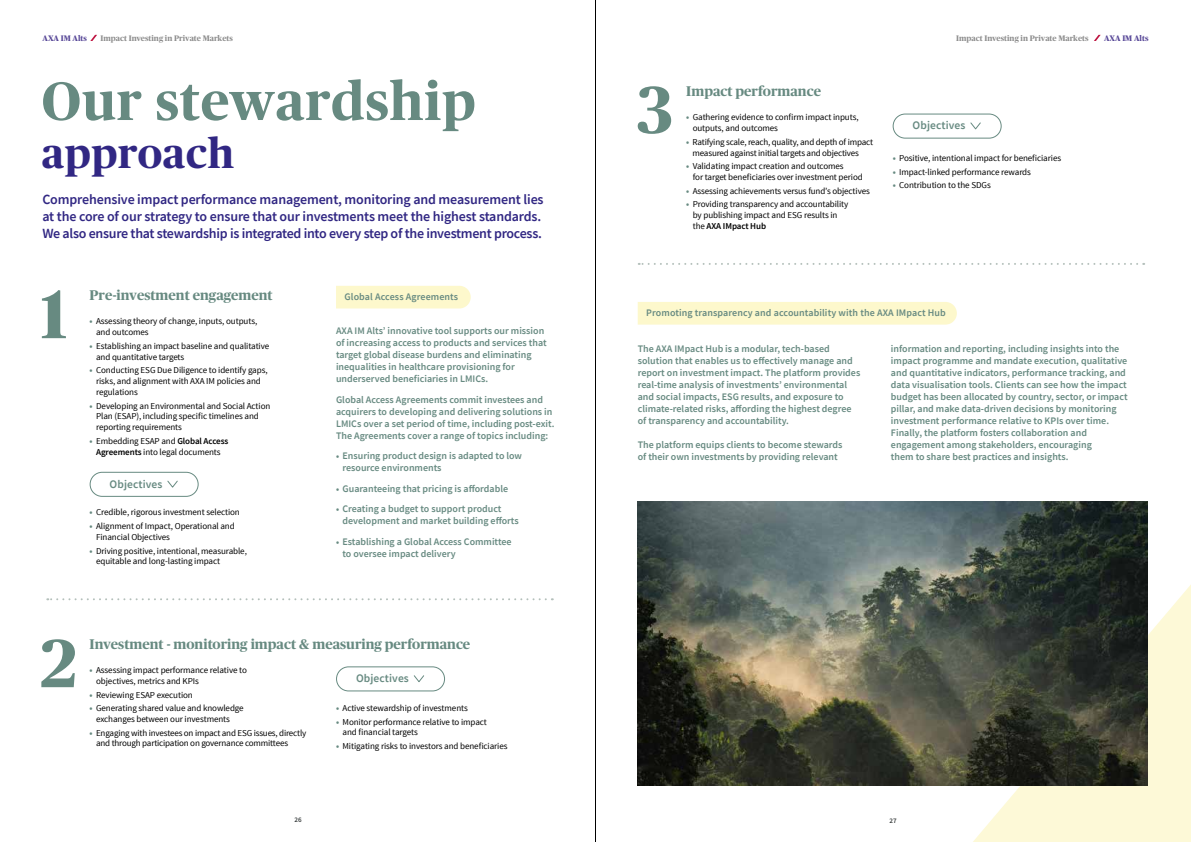
<style>
.page{position:relative;width:1191px;height:842px;background:#fff}
.page>*{position:absolute;margin:0;border:0;box-sizing:border-box;transform-origin:0 0}
.t1{font:700 54px "Publico Headline";letter-spacing:.02em;color:#678a81}
.t2{font:700 42px "Publico Headline";letter-spacing:.02em;color:#312783}
.t3{font:600 14px/16.8px "Source Sans Pro";letter-spacing:-.015em;color:#312783}
.t4{font:700 14px "Publico Headline";color:#678a81}
.t5{font:600 11.5px "Source Sans Pro";letter-spacing:.01em;color:#678a81}
.t6{font:600 10px/12px "Source Sans Pro";color:#678a81}
.t7{font:9px/10.8px "Source Sans Pro";letter-spacing:-.01em;color:#000}
.t8{font:700 8px "Publico Headline";color:#8c8c8c}
.t9{font:700 8px "Publico Headline";color:#554596}
.t10{font:7px "Source Sans Variable";color:#373c3c}
.s1{font-weight:700;color:#678a81}
.s2{font-weight:600}
.s3{font-weight:700;font-size:9px}
</style>
<div class="page">
<svg style="left:972px;top:584px;width:219px;height:258px;background:#f9f5d8"></svg>
<svg style="left:41px;top:639px;width:34px;height:48px"></svg>
<svg style="left:42px;top:290px;width:24px;height:48px"></svg>
<svg style="left:167px;top:480px;width:11px;height:8px"></svg>
<div style="left:90px;top:472px;width:109px;height:25px;border:1px solid #678a81;border-radius:12px"></div>
<svg style="left:413px;top:675px;width:11px;height:7px"></svg>
<div style="left:336px;top:666px;width:109px;height:25px;border:1px solid #678a81;border-radius:12px"></div>
<div style="left:336px;top:286px;width:135px;height:22px;background:#fdf8cc"></div>
<svg style="left:47px;top:598px;width:499px;height:2px"></svg>
<svg style="left:638px;top:263px;width:499px;height:2px"></svg>
<svg style="left:970px;top:122px;width:11px;height:8px"></svg>
<div style="left:892px;top:114px;width:109px;height:25px;border:1px solid #678a81;border-radius:12px"></div>
<svg style="left:637px;top:86px;width:34px;height:48px"></svg>
<div style="left:637px;top:302px;width:320px;height:23px;background:#fdf8cc"></div>
<img style="left:637px;top:502px;width:510px;height:283px">
<svg style="left:90px;top:35px;width:7px;height:6px"></svg>
<svg style="left:1094px;top:35px;width:6px;height:6px"></svg>
<hr style="left:595px;top:0;width:1px;height:842px;background:#000">
<p class="t9" style="left:43px;top:32px;width:46px">AXA IM Alts</p>
<p class="t8" style="left:101px;top:32px;width:134px">Impact Investing in Private Markets</p>
<p class="t8" style="left:956px;top:32px;width:134px">Impact Investing in Private Markets</p>
<p class="t9" style="left:1104px;top:32px;width:46px">AXA IM Alts</p>
<h1 class="t1" style="left:42px;top:62px;width:435px">Our stewardship</h1>
<h2 class="t2" style="left:42px;top:123px;width:194px">approach</h2>
<p class="t3" style="left:42px;top:191px;width:503px">Comprehensive impact performance management, monitoring and measurement lies at the core of our strategy to ensure that our investments meet the highest standards.<br>We also ensure that stewardship is integrated into every step of the investment process.</p>
<h3 class="t4" style="left:90px;top:285px;width:185px">Pre-investment engagement</h3>
<p class="t7" style="left:96px;top:316px;width:163px;text-indent:-6px"><span class="s1">•</span> Assessing theory of change, inputs, outputs, and outcomes</p>
<p class="t7" style="left:96px;top:341px;width:175px;text-indent:-6px"><span class="s1">•</span> Establishing an impact baseline and qualitative and quantitative targets</p>
<p class="t7" style="left:96px;top:365px;width:173px;text-indent:-6px"><span class="s1">•</span> Conducting ESG Due Diligence to identify gaps, risks, and alignment with AXA IM policies and regulations</p>
<p class="t7" style="left:96px;top:400px;width:176px;text-indent:-6px"><span class="s1">•</span> Developing an Environmental and Social Action<br>Plan (ESAP), including specific timelines and reporting requirements</p>
<p class="t7" style="left:90px;top:436px;width:140px;text-align:center"><span class="s1">•</span> Embedding ESAP and <span class="s2">Global Access<br>Agreements</span> into legal documents</p>
<p class="t5" style="left:110px;top:476px;width:54px">Objectives</p>
<p class="t7" style="left:90px;top:507px;width:152px"><span class="s1">•</span> Credible, rigorous investment selection</p>
<p class="t7" style="left:96px;top:521px;width:140px;text-indent:-6px"><span class="s1">•</span> Alignment of Impact, Operational and<br>Financial Objectives</p>
<p class="t7" style="left:96px;top:545px;width:152px;text-indent:-6px"><span class="s1">•</span> Driving positive, intentional, measurable, equitable and long-lasting impact</p>
<p class="t6" style="left:344px;top:290px;width:115px">Global Access Agreements</p>
<p class="t6" style="left:336px;top:325px;width:212px">AXA IM Alts’ innovative tool supports our mission of increasing access to products and services that target global disease burdens and eliminating inequalities in healthcare provisioning for underserved beneficiaries in LMICs.</p>
<p class="t6" style="left:336px;top:393px;width:220px">Global Access Agreements commit investees and acquirers to developing and delivering solutions in LMICs over a set period of time, including post-exit.<br>The Agreements cover a range of topics including:</p>
<p class="t6" style="left:342px;top:450px;width:181px;text-indent:-6px"><span class="s3">•</span> Ensuring product design is adapted to low resource environments</p>
<p class="t6" style="left:336px;top:482px;width:174px"><span class="s3">•</span> Guaranteeing that pricing is affordable</p>
<p class="t6" style="left:342px;top:503px;width:178px;text-indent:-6px"><span class="s3">•</span> Creating a budget to support product development and market building efforts</p>
<p class="t6" style="left:342px;top:535px;width:171px;text-indent:-6px"><span class="s3">•</span> Establishing a Global Access Committee to oversee impact delivery</p>
<h3 class="t4" style="left:90px;top:634px;width:382px">Investment - monitoring impact &amp; measuring performance</h3>
<p class="t7" style="left:96px;top:665px;width:152px;text-indent:-6px"><span class="s1">•</span> Assessing impact performance relative to objectives, metrics and KPIs</p>
<p class="t7" style="left:90px;top:689px;width:105px"><span class="s1">•</span> Reviewing ESAP execution</p>
<p class="t7" style="left:96px;top:703px;width:149px;text-indent:-6px"><span class="s1">•</span> Generating shared value and knowledge exchanges between our investments</p>
<p class="t7" style="left:96px;top:727px;width:212px;text-indent:-6px"><span class="s1">•</span> Engaging with investees on impact and ESG issues, directly and through participation on governance committees</p>
<p class="t5" style="left:356px;top:671px;width:54px">Objectives</p>
<p class="t7" style="left:336px;top:703px;width:133px"><span class="s1">•</span> Active stewardship of investments</p>
<p class="t7" style="left:342px;top:716px;width:146px;text-indent:-7px"><span class="s1">•</span> Monitor performance relative to impact and financial targets</p>
<p class="t7" style="left:336px;top:741px;width:173px"><span class="s1">•</span> Mitigating risks to investors and beneficiaries</p>
<h3 class="t4" style="left:686px;top:81px;width:136px">Impact performance</h3>
<p class="t7" style="left:692px;top:112px;width:167px;text-indent:-6px"><span class="s1">•</span> Gathering evidence to confirm impact inputs, outputs, and outcomes</p>
<p class="t7" style="left:692px;top:136px;width:182px;text-indent:-6px"><span class="s1">•</span> Ratifying scale, reach, quality, and depth of impact measured against initial targets and objectives</p>
<p class="t7" style="left:693px;top:161px;width:171px;text-indent:-7px"><span class="s1">•</span> Validating impact creation and outcomes<br>for target beneficiaries over investment period</p>
<p class="t7" style="left:686px;top:185px;width:185px"><span class="s1">•</span> Assessing achievements versus fund’s objectives</p>
<p class="t7" style="left:692px;top:199px;width:157px;text-indent:-6px"><span class="s1">•</span> Providing transparency and accountability by publishing impact and ESG results in the <span class="s2">AXA IMpact Hub</span></p>
<p class="t5" style="left:912px;top:118px;width:54px">Objectives</p>
<p class="t7" style="left:892px;top:153px;width:170px"><span class="s1">•</span> Positive, intentional impact for beneficiaries</p>
<p class="t7" style="left:892px;top:166px;width:140px"><span class="s1">•</span> Impact-linked performance rewards</p>
<p class="t7" style="left:892px;top:180px;width:100px"><span class="s1">•</span> Contribution to the SDGs</p>
<p class="t6" style="left:646px;top:307px;width:301px">Promoting transparency and accountability with the AXA IMpact Hub</p>
<p class="t6" style="left:891px;top:342px;width:238px">information and reporting, including insights into the impact programme and mandate execution, qualitative and quantitative indicators, performance tracking, and data visualisation tools. Clients can see how the impact budget has been allocated by country, sector, or impact pillar, and make data-driven decisions by monitoring investment performance relative to KPIs over time.<br>Finally, the platform fosters collaboration and engagement among stakeholders, encouraging<br>them to share best practices and insights.</p>
<p class="t6" style="left:637px;top:342px;width:224px">The AXA IMpact Hub is a modular, tech-based solution that enables us to effectively manage and report on investment impact. The platform provides real-time analysis of investments’ environmental and social impacts, ESG results, and exposure to climate-related risks, affording the highest degree of transparency and accountability.</p>
<p class="t6" style="left:637px;top:438px;width:206px">The platform equips clients to become stewards of their own investments by providing relevant</p>
<p class="t10" style="left:294px;top:816px;width:8px">26</p>
<p class="t10" style="left:889px;top:816px;width:8px">27</p>
</div>
